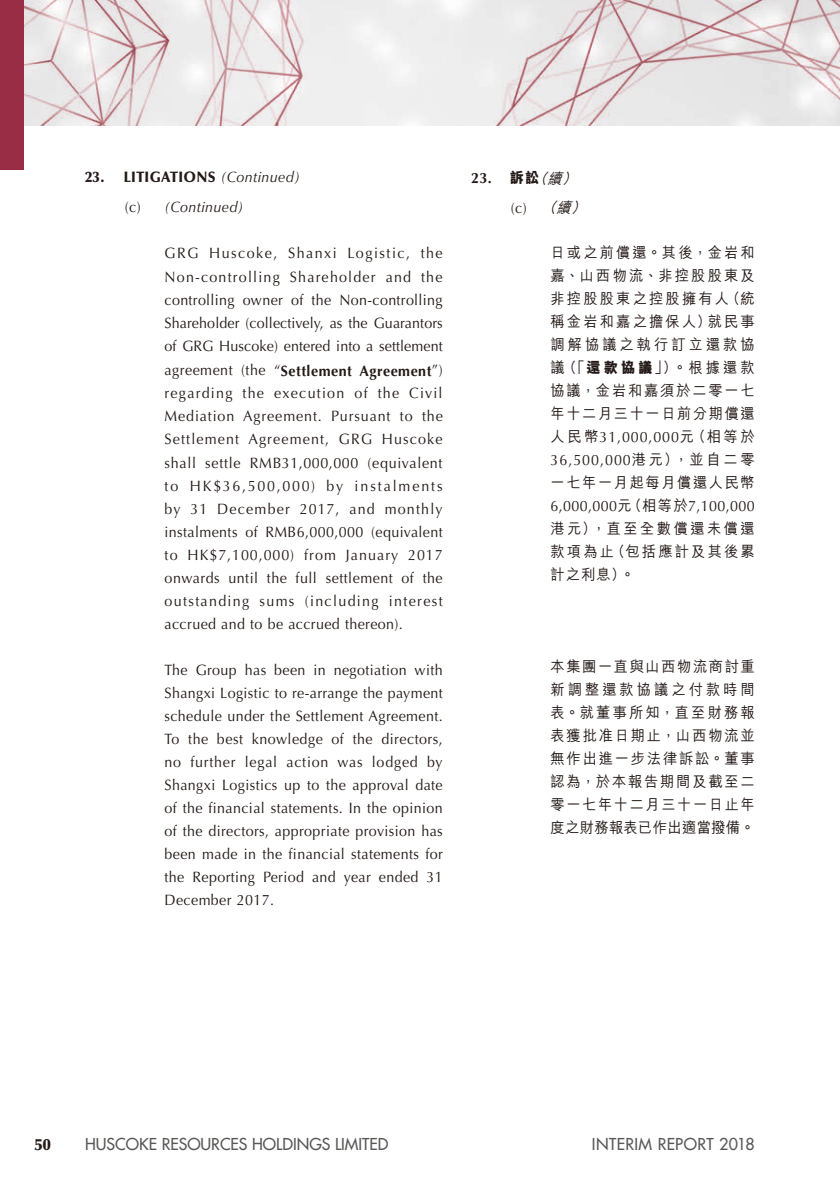
<style>
.page{position:relative;width:840px;height:1191px;background:#fff}
.page>*{position:absolute;margin:0;border:0;box-sizing:border-box;transform-origin:0 0}
.t1{font:500 16px "Futura Std";color:#595857}
.t2{font:500 16px "Futura Std";letter-spacing:.02em;color:#595857}
.t3{font:900 16px "Optima LT Std";color:#231916}
.t4{font:15px/23px "Optima LT Std";letter-spacing:.03em;color:#231916;text-align:justify;scale:.95 1}
.t5{font:500 15px/23px "M Hei HK";letter-spacing:.125em;color:#231916;text-align:justify;scale:.95 1}
.t6{font:italic 15px/29.6px "Optima LT Std";letter-spacing:.03em;color:#231916;scale:.95 1}
.t7{font:15px/23px "Optima LT Std";letter-spacing:.065em;color:#231916;scale:.95 1}
.t8{font:italic 500 15px/29.8px "M Hei HK";color:#231916;scale:.95 1}
.s1{font-weight:900;font-style:normal}
.s2{font-style:normal}
.s3{font-family:"Optima LT Std";font-weight:700;font-style:normal}
.s4{font-weight:800;font-style:normal}
.s5{font-family:"Optima LT Std";font-weight:400;font-style:normal}
.s6{font-weight:700}
.s7{font-weight:800}
.s8{font-family:"M Hei HK";font-weight:500}
</style>
<div class="page">
<img style="left:24px;top:0;width:815px;height:125px">
<div style="left:0;top:0;width:24px;height:170px;background:#982d45"></div>
<p class="t6" style="left:125px;top:163px;width:186px;text-indent:-40px"><span class="s1">23. LITIGATIONS</span> (Continued) <span class="s2">(c)</span> (Continued)</p>
<p class="t8" style="left:510px;top:162px;width:86px;text-indent:-40px"><span class="s3">23.</span> <span class="s4">訴訟</span>（續）<br><span class="s5">( c )</span> （續）</p>
<p class="t4" style="left:164px;top:241px;width:294px">GRG Huscoke, Shanxi Logistic, the Non-controlling Shareholder and the controlling owner of the Non-controlling Shareholder (collectively, as the Guarantors of GRG Huscoke) entered into a settlement</p>
<p class="t4" style="left:164px;top:359px;width:294px">agreement (the “<span class="s6">Settlement Agreement</span>”) regarding the execution of the Civil Mediation Agreement. Pursuant to the Settlement Agreement, GRG Huscoke shall settle RMB31,000,000 (equivalent to HK$36,500,000) by instalments by 31 December 2017, and monthly instalments of RMB6,000,000 (equivalent to HK$7,100,000) from January 2017 onwards until the full settlement of the outstanding sums (including interest accrued and to be accrued thereon).</p>
<p class="t4" style="left:164px;top:658px;width:294px">The Group has been in negotiation with Shangxi Logistic to re-arrange the payment schedule under the Settlement Agreement.<br>To the best knowledge of the directors, no further legal action was lodged by Shangxi Logistics up to the approval date of the financial statements. In the opinion of the directors, appropriate provision has been made in the financial statements for the Reporting Period and year ended 31<br>December 2017.</p>
<p class="t5" style="left:550px;top:240px;width:216px">日或之前償還。其後，金岩和嘉、山西物流、非控股股東及非控股股東之控股擁有人（統稱金岩和嘉之擔保人）就民事調解協議之執行訂立還款協議（「<span class="s7">還款協議</span>」）。根據還款協議，金岩和嘉須於二零一七年十二月三十一日前分期償還</p>
<p class="t7" style="left:550px;top:426px;width:216px"><span class="s8">人民幣</span>31,000,000<span class="s8">元（相等於<br></span>36,500,000<span class="s8">港元），並自二零</span></p>
<p class="t5" style="left:550px;top:470px;width:216px">一七年一月起每月償還人民幣</p>
<p class="t4" style="left:550px;top:495px;width:216px">6,000,000<span class="s8">元（相等於</span>7,100,000</p>
<p class="t5" style="left:550px;top:516px;width:216px">港元），直至全數償還未償還款項為止（包括應計及其後累計之利息）。</p>
<p class="t5" style="left:550px;top:654px;width:216px">本集團一直與山西物流商討重新調整還款協議之付款時間表。就董事所知，直至財務報表獲批准日期止，山西物流並無作出進一步法律訴訟。董事認為，於本報告期間及截至二零一七年十二月三十一日止年度之財務報表已作出適當撥備。</p>
<p class="t3" style="left:34px;top:1135px;width:18px">50</p>
<p class="t1" style="left:85px;top:1134px;width:305px">HUSCOKE RESOURCES HOLDINGS LIMITED</p>
<p class="t2" style="left:591px;top:1134px;width:164px">INTERIM REPORT 2018</p>
</div>
